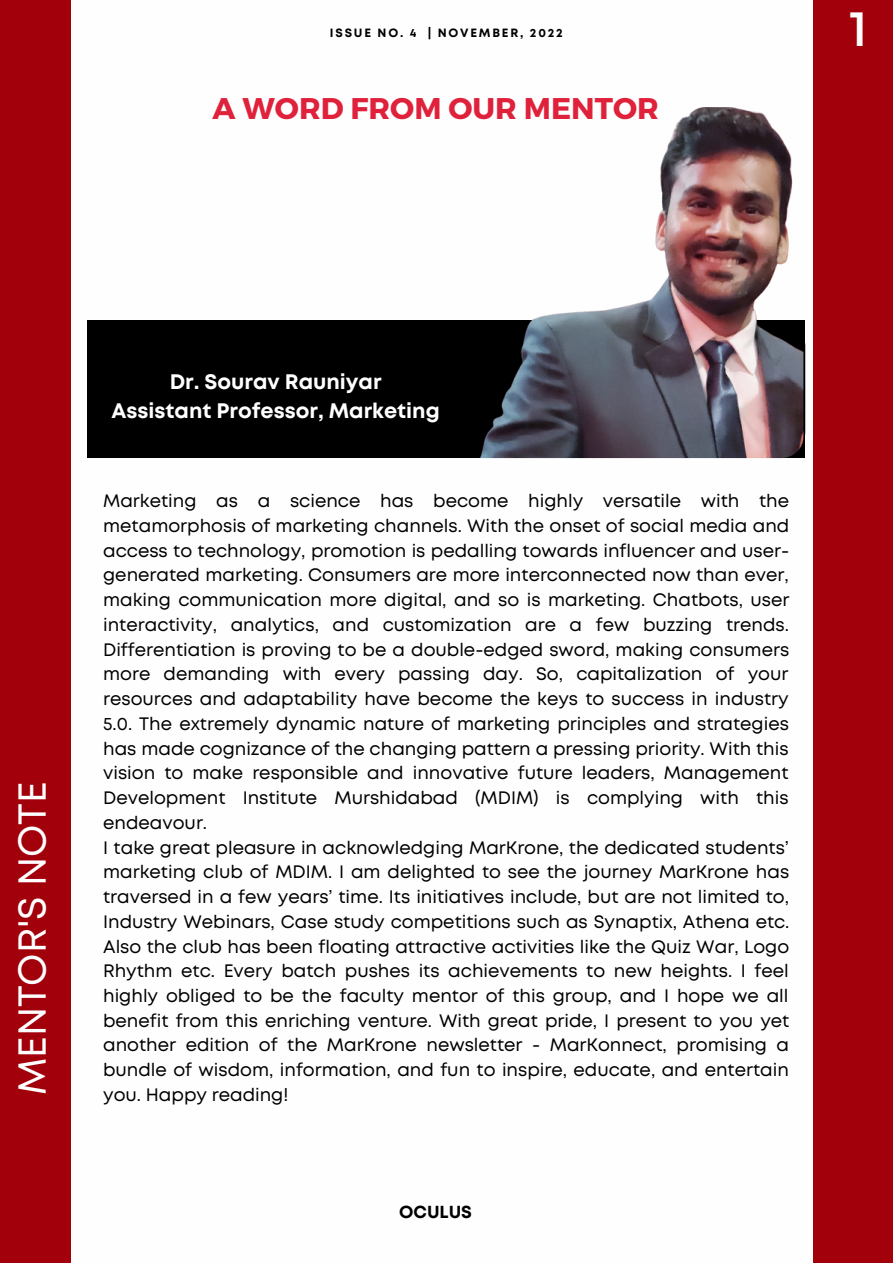
<style>
.page{position:relative;width:893px;height:1264px;background:#fff}
.page>*{position:absolute;margin:0;border:0;box-sizing:border-box;transform-origin:0 0}
.t1{font:48px "Montserrat";color:#fefefe}
.t2{font:39px "Mont";color:#fff}
.t3{font:700 29.85px "Montserrat";color:#df213b}
.t4{font:700 21px/29.2px "Mont";color:#fff;text-align:center}
.t5{font:18px/24.8px "Mont";color:#000}
.t6{font:700 17.4px "Mont";color:#000}
.t7{font:700 12px "Mont";letter-spacing:.15em;color:#000}
</style>
<div class="page">
<div style="left:813px;top:0;width:79px;height:1262px;background:#a2000a"></div>
<div style="left:0;top:0;width:71px;height:1262px;background:#a2000a"></div>
<div style="left:88px;top:320px;width:717px;height:137px;background:#000"></div>
<img style="left:452px;top:107px;width:351px;height:351px;border-radius:22px">
<p class="t7" style="left:330px;top:28px;width:234px">ISSUE NO. 4 | NOVEMBER, 2022</p>
<h3 class="t3" style="left:213px;top:89px;width:447px">A WORD FROM OUR MENTOR</h3>
<h1 class="t1" style="left:849px;top:-2px;width:20px">1</h1>
<h2 class="t2" style="left:18px;top:1095px;width:315px;rotate:-90deg">MENTOR'S NOTE</h2>
<p class="t4" style="left:111px;top:368px;width:330px">Dr. Sourav Rauniyar<br>Assistant Professor, Marketing</p>
<p class="t5" style="left:103px;top:490px;width:687px">Marketing as a science has become highly versatile with the metamorphosis of marketing channels. With the onset of social media and access to technology, promotion is pedalling towards influencer and user&shy;generated marketing. Consumers are more interconnected now than ever, making communication more digital, and so is marketing. Chatbots, user interactivity, analytics, and customization are a few buzzing trends.<br>Differentiation is proving to be a double-edged sword, making consumers more demanding with every passing day. So, capitalization of your resources and adaptability have become the keys to success in industry 5.0. The extremely dynamic nature of marketing principles and strategies has made cognizance of the changing pattern a pressing priority. With this vision to make responsible and innovative future leaders, Management Development Institute Murshidabad (MDIM) is complying with this endeavour.<br>I take great pleasure in acknowledging MarKrone, the dedicated students’ marketing club of MDIM. I am delighted to see the journey MarKrone has traversed in a few years’ time. Its initiatives include, but are not limited to, Industry Webinars, Case study competitions such as Synaptix, Athena etc.<br>Also the club has been floating attractive activities like the Quiz War, Logo Rhythm etc. Every batch pushes its achievements to new heights. I feel highly obliged to be the faculty mentor of this group, and I hope we all benefit from this enriching venture. With great pride, I present to you yet another edition of the MarKrone newsletter - MarKonnect, promising a bundle of wisdom, information, and fun to inspire, educate, and entertain you. Happy reading!</p>
<p class="t6" style="left:399px;top:1205px;width:74px">OCULUS</p>
</div>
